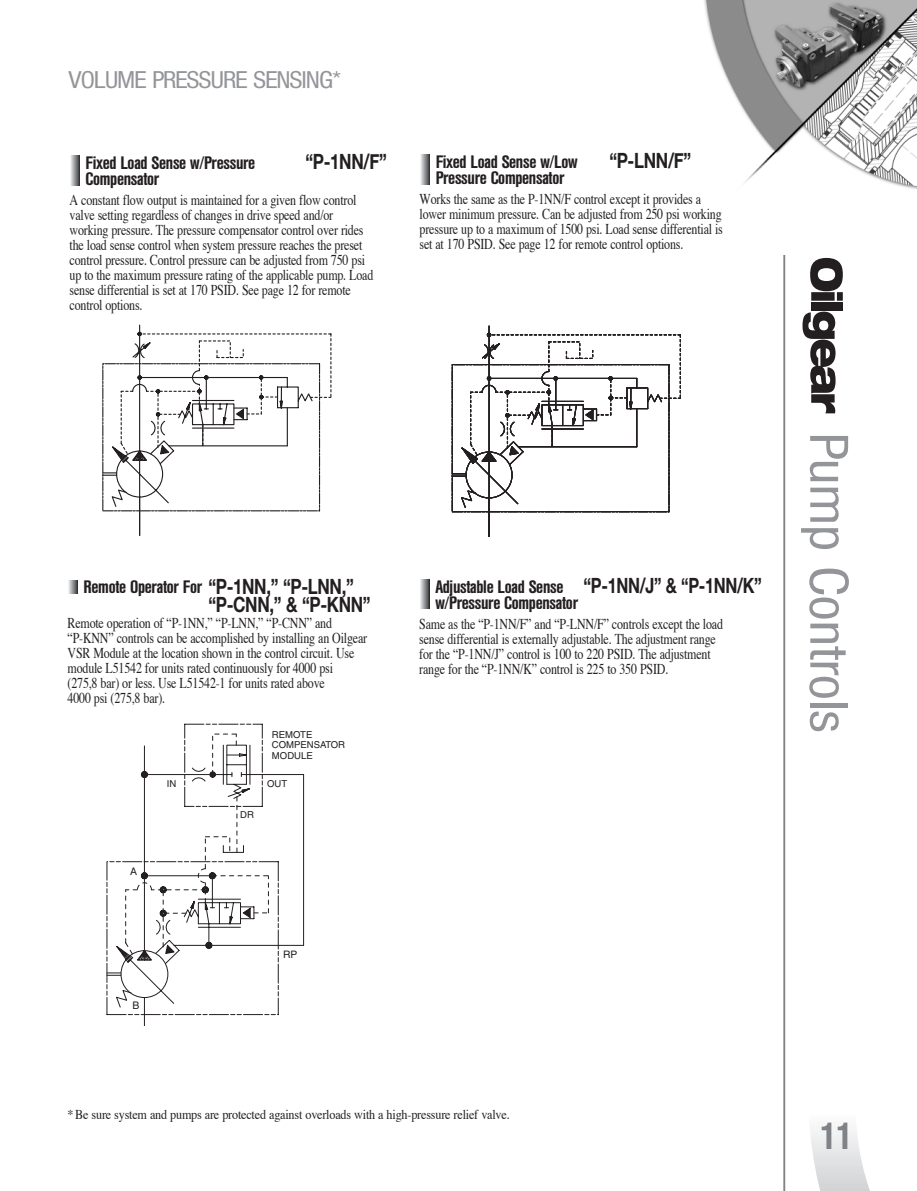
<style>
.page{position:relative;width:917px;height:1191px;background:#fff}
.page>*{position:absolute;margin:0;border:0;box-sizing:border-box;transform-origin:0 0}
.t1{font:300 54px "Helvetica Cond PPP";letter-spacing:-.005em;color:#939598;scale:1.1 1}
.t2{font:700 condensed 37.5px "Helvetica Neue";color:#808285;scale:.9 1}
.t3{font:300 24px "Helvetica Cond PPP";letter-spacing:-.025em;color:#939598;scale:1.1 1}
.t4{font:700 21px/18px "Helvetica Neue";letter-spacing:-.02em;color:#231f20;scale:.8 1}
.t5{font:500 18px/16.5px "Helvetica Cond PPP";letter-spacing:-.015em;color:#231f20;scale:1.1 1}
.t6{font:15px/15px "Times";letter-spacing:-.015em;color:#231f20;scale:.8 1}
.t7{font:13.5px "Times";letter-spacing:-.015em;color:#231f20;scale:.9 1}
.t8{font:10.35px "Helvetica";color:#231f20}
.t9{font:10.2px "Helvetica";color:#231f20}
.t10{font:9.6px/10.6px "Helvetica";color:#231f20}
.s1{font-family:"Helvetica Neue";font-weight:700;font-size:21px}
</style>
<div class="page">
<img style="left:704px;top:0;width:212px;height:189px">
<hr style="left:783px;top:255px;width:2px;height:936px;background:#808285">
<svg style="left:810px;top:258px;width:32px;height:43px"></svg>
<div style="left:811px;top:302px;width:31px;height:9px;background:#231f20"></div>
<svg style="left:802px;top:312px;width:33px;height:101px"></svg>
<svg style="left:810px;top:1128px;width:60px;height:63px"></svg>
<svg style="left:70px;top:156px;width:9px;height:29px"></svg>
<svg style="left:68px;top:580px;width:10px;height:13px"></svg>
<svg style="left:420px;top:155px;width:9px;height:29px"></svg>
<svg style="left:451px;top:325px;width:230px;height:212px"></svg>
<svg style="left:102px;top:325px;width:229px;height:211px"></svg>
<svg style="left:420px;top:579px;width:9px;height:30px"></svg>
<svg style="left:106px;top:724px;width:198px;height:302px"></svg>
<h3 class="t3" style="left:68px;top:67px;width:249px">VOLUME PRESSURE SENSING*</h3>
<h3 class="t4" style="left:305px;top:152px;width:103px">“P-1NN/F”</h3>
<h3 class="t4" style="left:609px;top:151px;width:104px">“P-LNN/F”</h3>
<p class="t5" style="left:435px;top:154px;width:130px">Fixed Load Sense w/Low<br>Pressure Compensator</p>
<p class="t6" style="left:419px;top:190px;width:381px">Works the same as the P-1NN/F control except it provides a lower minimum pressure. Can be adjusted from 250 psi working pressure up to a maximum of 1500 psi. Load sense differential is set at 170 PSID. See page 12 for remote control options.</p>
<p class="t5" style="left:86px;top:155px;width:156px">Fixed Load Sense w/Pressure<br>Compensator</p>
<p class="t6" style="left:70px;top:191px;width:381px">A constant flow output is maintained for a given flow control valve setting regardless of changes in drive speed and/or working pressure. The pressure compensator control over rides the load sense control when system pressure reaches the preset control pressure. Control pressure can be adjusted from 750 psi up to the maximum pressure rating of the applicable pump. Load sense differential is set at 170 PSID. See page 12 for remote control options.</p>
<h3 class="t4" style="left:208px;top:577px;width:204px">“P-1NN,” “P-LNN,” “P-CNN,” &amp; “P-KNN”</h3>
<p class="t5" style="left:84px;top:579px;width:109px">Remote Operator For</p>
<p class="t6" style="left:68px;top:614px;width:376px">Remote operation of “P-1NN,” “P-LNN,” “P-CNN” and “P-KNN” controls can be accomplished by installing an Oilgear VSR Module at the location shown in the control circuit. Use module L51542 for units rated continuously for 4000 psi<br>(275,8 bar) or less. Use L51542-1 for units rated above<br>4000 psi (275,8 bar).</p>
<p class="t10" style="left:272px;top:729px;width:75px">REMOTE<br>COMPENSATOR<br>MODULE</p>
<p class="t10" style="left:167px;top:778px;width:11px">IN</p>
<p class="t10" style="left:267px;top:778px;width:22px">OUT</p>
<p class="t10" style="left:240px;top:810px;width:15px">DR</p>
<p class="t5" style="left:435px;top:579px;width:298px">Adjustable Load Sense <span class="s1">“P-1NN/J” &amp; “P-1NN/K” </span>w/Pressure Compensator</p>
<p class="t6" style="left:419px;top:615px;width:381px">Same as the “P-1NN/F” and “P-LNN/F” controls except the load sense differential is externally adjustable. The adjustment range for the “P-1NN/J” control is 100 to 220 PSID. The adjustment range for the “P-1NN/K” control is 225 to 350 PSID.</p>
<h1 class="t1" style="left:858px;top:433px;width:274px;rotate:90deg">Pump Controls</h1>
<p class="t8" style="left:133px;top:1000px;width:8px">B</p>
<p class="t9" style="left:283px;top:949px;width:16px">RP</p>
<p class="t7" style="left:68px;top:1101px;width:493px">* Be sure system and pumps are protected against overloads with a high-pressure relief valve.</p>
<h2 class="t2" style="left:820px;top:1113px;width:37px">11</h2>
</div>
